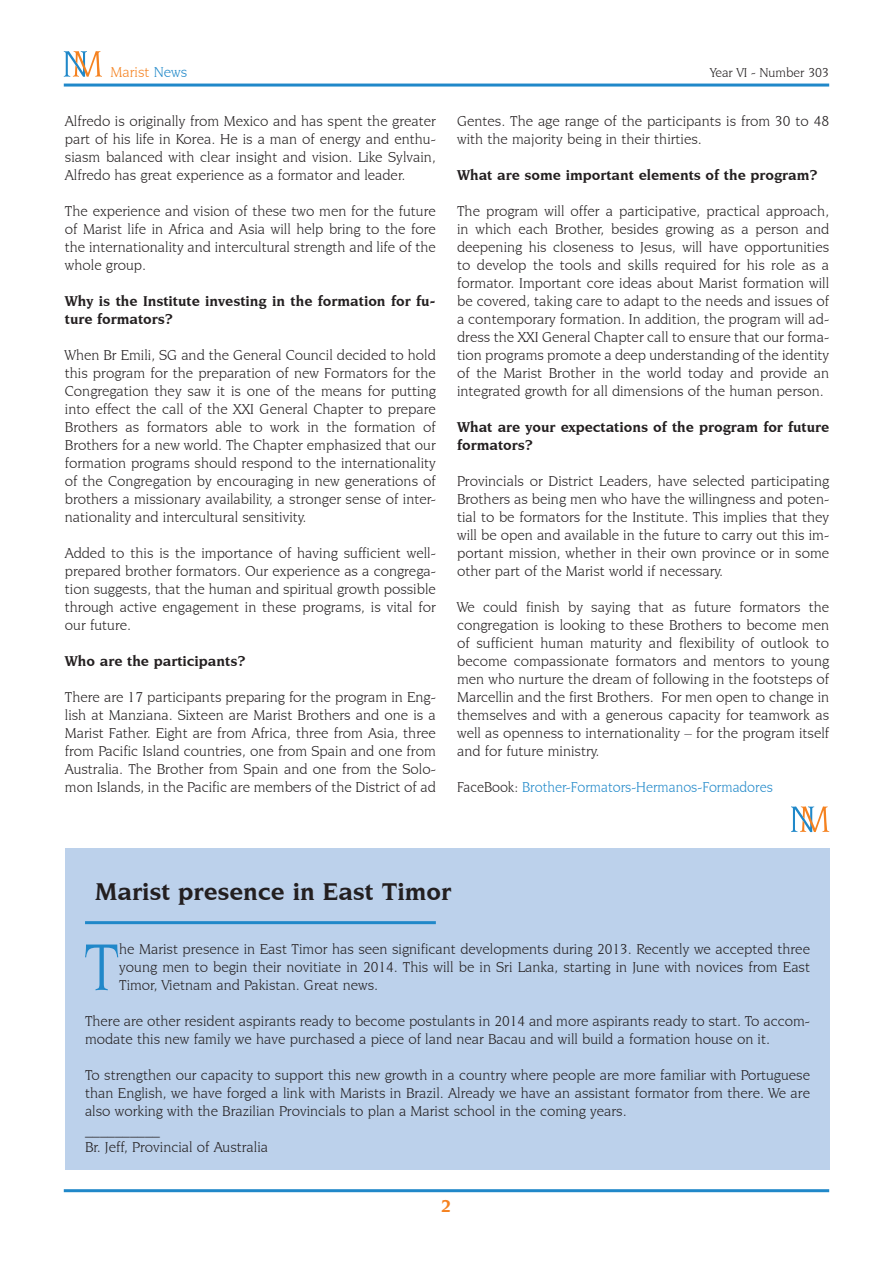
<style>
.page{position:relative;width:893px;height:1263px;background:#fff}
.page>*{position:absolute;margin:0;border:0;box-sizing:border-box;transform-origin:0 0}
.t1{font:70.2px "Novarese IT Cby BT";color:#2088c9}
.t2{font:700 25.5px "Novarese IT Cby BT";color:#231f20}
.t3{font:700 18px "Novarese IT Cby BT";color:#f58220}
.t4{font:15px/18px "Novarese IT Cby BT";color:#231f20;text-align:justify}
.t5{font:700 15px/18px "Novarese IT Cby BT";color:#231f20}
.t6{font:15px "Novarese IT Cby BT";color:#2088c9;scale:.95 1}
.t7{font:15px "Novarese IT Cby BT";color:#f58220}
.t8{font:13.5px "Novarese IT Cby BT";color:#231f20}
.s1{color:#2088c9}
.s2{color:#231f20}
</style>
<div class="page">
<hr style="left:64px;top:84px;width:765px;height:3px;background:#2088c9">
<hr style="left:64px;top:1189px;width:765px;height:3px;background:#2088c9">
<svg style="left:64px;top:51px;width:38px;height:26px"></svg>
<svg style="left:791px;top:806px;width:38px;height:26px"></svg>
<div style="left:65px;top:848px;width:764px;height:321px;background:#bcd1eb"></div>
<hr style="left:85px;top:921px;width:351px;height:3px;background:#2088c9">
<p class="t7" style="left:111px;top:63px;width:78px">Marist <span class="s1">News</span></p>
<p class="t8" style="left:710px;top:64px;width:120px">Year VI - Number 303</p>
<p class="t4" style="left:65px;top:112px;width:372px">Alfredo is originally from Mexico and has spent the greater part of his life in Korea. He is a man of energy and enthu&shy;siasm balanced with clear insight and vision. Like Sylvain, Alfredo has great experience as a formator and leader.</p>
<p class="t4" style="left:65px;top:202px;width:372px">The experience and vision of these two men for the future of Marist life in Africa and Asia will help bring to the fore the internationality and intercultural strength and life of the whole group.</p>
<p class="t5" style="left:65px;top:292px;width:372px">Why is the Institute investing in the formation for fu&shy;ture formators?</p>
<p class="t4" style="left:65px;top:346px;width:372px">When Br Emili, SG and the General Council decided to hold this program for the preparation of new Formators for the Congregation they saw it is one of the means for putting into effect the call of the XXI General Chapter to prepare Brothers as formators able to work in the formation of Brothers for a new world. The Chapter emphasized that our formation programs should respond to the internationality of the Congregation by encouraging in new generations of brothers a missionary availability, a stronger sense of inter&shy;nationality and intercultural sensitivity.</p>
<p class="t4" style="left:65px;top:544px;width:372px">Added to this is the importance of having sufficient well&shy;prepared brother formators. Our experience as a congrega&shy;tion suggests, that the human and spiritual growth possible through active engagement in these programs, is vital for our future.</p>
<p class="t5" style="left:65px;top:652px;width:182px">Who are the participants?</p>
<p class="t4" style="left:65px;top:688px;width:372px">There are 17 participants preparing for the program in Eng&shy;lish at Manziana. Sixteen are Marist Brothers and one is a Marist Father. Eight are from Africa, three from Asia, three from Pacific Island countries, one from Spain and one from Australia. The Brother from Spain and one from the Solo&shy;mon Islands, in the Pacific are members of the District of ad</p>
<p class="t4" style="left:457px;top:112px;width:374px">Gentes. The age range of the participants is from 30 to 48 with the majority being in their thirties.</p>
<p class="t5" style="left:457px;top:166px;width:362px">What are some important elements of the program?</p>
<p class="t4" style="left:457px;top:202px;width:374px">The program will offer a participative, practical approach, in which each Brother, besides growing as a person and deepening his closeness to Jesus, will have opportunities to develop the tools and skills required for his role as a formator. Important core ideas about Marist formation will be covered, taking care to adapt to the needs and issues of a contemporary formation. In addition, the program will ad&shy;dress the XXI General Chapter call to ensure that our forma&shy;tion programs promote a deep understanding of the identity of the Marist Brother in the world today and provide an integrated growth for all dimensions of the human person.</p>
<p class="t5" style="left:457px;top:418px;width:374px">What are your expectations of the program for future formators?</p>
<p class="t4" style="left:457px;top:472px;width:374px">Provincials or District Leaders, have selected participating Brothers as being men who have the willingness and poten&shy;tial to be formators for the Institute. This implies that they will be open and available in the future to carry out this im&shy;portant mission, whether in their own province or in some other part of the Marist world if necessary.</p>
<p class="t4" style="left:457px;top:598px;width:374px">We could finish by saying that as future formators the congregation is looking to these Brothers to become men of sufficient human maturity and flexibility of outlook to become compassionate formators and mentors to young men who nurture the dream of following in the footsteps of Marcellin and the first Brothers. For men open to change in themselves and with a generous capacity for teamwork as well as openness to internationality – for the program itself and for future ministry.</p>
<p class="t6" style="left:457px;top:778px;width:334px"><span class="s2">FaceBook:</span> Brother-Formators-Hermanos-Formadores</p>
<h2 class="t2" style="left:95px;top:876px;width:357px">Marist presence in East Timor</h2>
<h1 class="t1" style="left:84px;top:925px;width:37px">T</h1>
<p class="t4" style="left:119px;top:940px;width:692px">he Marist presence in East Timor has seen significant developments during 2013. Recently we accepted three young men to begin their novitiate in 2014. This will be in Sri Lanka, starting in June with novices from East Timor, Vietnam and Pakistan. Great news.</p>
<p class="t4" style="left:85px;top:1012px;width:726px">There are other resident aspirants ready to become postulants in 2014 and more aspirants ready to start. To accom&shy;modate this new family we have purchased a piece of land near Bacau and will build a formation house on it.</p>
<p class="t4" style="left:85px;top:1066px;width:726px;text-align:left">To strengthen our capacity to support this new growth in a country where people are more familiar with Portuguese than English, we have forged a link with Marists in Brazil. Already we have an assistant formator from there. We are also working with the Brazilian Provincials to plan a Marist school in the coming years.<br>__________<br>Br. Jeff, Provincial of Australia</p>
<p class="t3" style="left:441px;top:1195px;width:12px">2</p>
</div>
